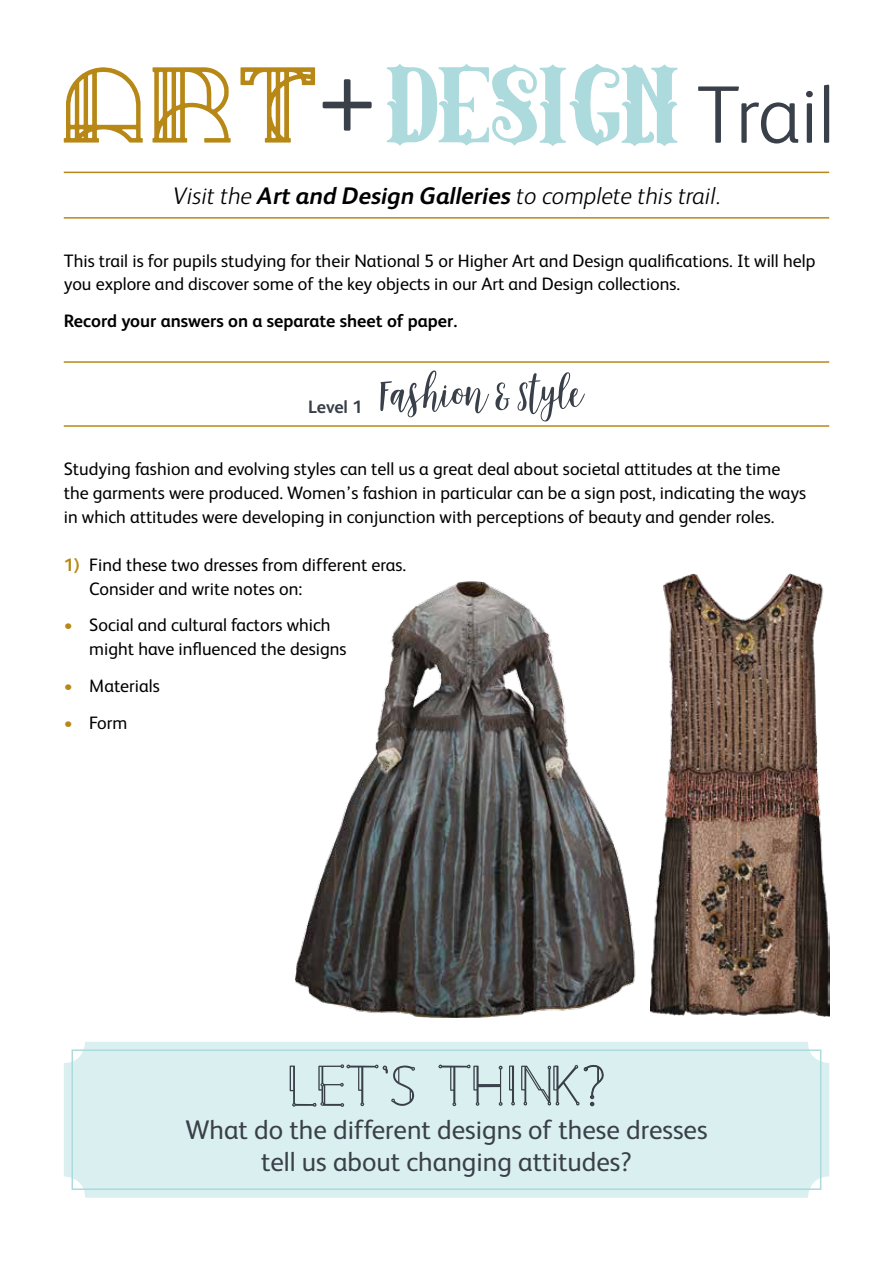
<style>
.page{position:relative;width:893px;height:1263px;background:#fff}
.page>*{position:absolute;margin:0;border:0;box-sizing:border-box;transform-origin:0 0}
.t1{font:27px/32.4px "FS Albert";color:#394049;text-align:center}
.t2{font:italic 300 24px "FS Albert";color:#000}
.t3{font:18px/24px "FS Albert";color:#000}
.t4{font:700 18px "FS Albert";color:#000}
.t5{font:700 18px "FS Albert";letter-spacing:-.005em;color:#394049}
.s1{font-weight:700}
.s2{font-weight:700;color:#b88817}
</style>
<div class="page">
<svg style="left:387px;top:64px;width:291px;height:82px"></svg>
<svg style="left:152px;top:67px;width:79px;height:76px"></svg>
<svg style="left:64px;top:67px;width:79px;height:76px"></svg>
<svg style="left:240px;top:67px;width:75px;height:76px"></svg>
<svg style="left:698px;top:86px;width:100px;height:58px"></svg>
<svg style="left:806px;top:91px;width:7px;height:52px"></svg>
<svg style="left:824px;top:85px;width:5px;height:58px"></svg>
<hr style="left:64px;top:172px;width:765px;height:1px;background:#b88817">
<hr style="left:64px;top:217px;width:765px;height:2px;background:#b88817">
<svg style="left:323px;top:79px;width:49px;height:52px"></svg>
<svg style="left:495px;top:382px;width:15px;height:29px"></svg>
<svg style="left:517px;top:372px;width:68px;height:50px"></svg>
<svg style="left:380px;top:370px;width:109px;height:48px"></svg>
<hr style="left:64px;top:361px;width:765px;height:2px;background:#b88817">
<hr style="left:64px;top:425px;width:765px;height:2px;background:#b88817">
<div style="left:64px;top:1042px;width:765px;height:156px;background:#daeff0;border-radius:21px"></div>
<div style="left:72px;top:1049px;width:749px;height:141px;border:2px solid #acdadd"></div>
<svg style="left:438px;top:1064px;width:65px;height:42px"></svg>
<svg style="left:509px;top:1065px;width:6px;height:40px"></svg>
<svg style="left:290px;top:1064px;width:125px;height:43px"></svg>
<svg style="left:521px;top:1064px;width:83px;height:42px"></svg>
<img style="left:295px;top:581px;width:341px;height:437px">
<img style="left:650px;top:574px;width:179px;height:442px">
<h2 class="t2" style="left:173px;top:180px;width:549px">Visit the <span class="s1">Art and Design Galleries</span> to complete this trail.</h2>
<p class="t3" style="left:64px;top:247px;width:753px">This trail is for pupils studying for their National 5 or Higher Art and Design qualifications. It will help you explore and discover some of the key objects in our Art and Design collections.</p>
<p class="t4" style="left:64px;top:309px;width:395px">Record your answers on a separate sheet of paper.</p>
<p class="t5" style="left:308px;top:394px;width:56px">Level 1</p>
<p class="t3" style="left:64px;top:456px;width:744px">Studying fashion and evolving styles can tell us a great deal about societal attitudes at the time the garments were produced. Women’s fashion in particular can be a sign post, indicating the ways in which attitudes were developing in conjunction with perceptions of beauty and gender roles.</p>
<p class="t3" style="left:89px;top:551px;width:318px;text-indent:-26px"><span class="s2">1)</span> Find these two dresses from different eras.<br>Consider and write notes on:</p>
<p class="t3" style="left:89px;top:612px;width:259px;text-indent:-26px"><span class="s2">•</span> Social and cultural factors which might have influenced the designs</p>
<p class="t3" style="left:64px;top:673px;width:97px"><span class="s2">•</span> Materials</p>
<p class="t3" style="left:64px;top:710px;width:65px"><span class="s2">•</span> Form</p>
<h1 class="t1" style="left:185px;top:1112px;width:524px">What do the different designs of these dresses tell us about changing attitudes?</h1>
</div>
